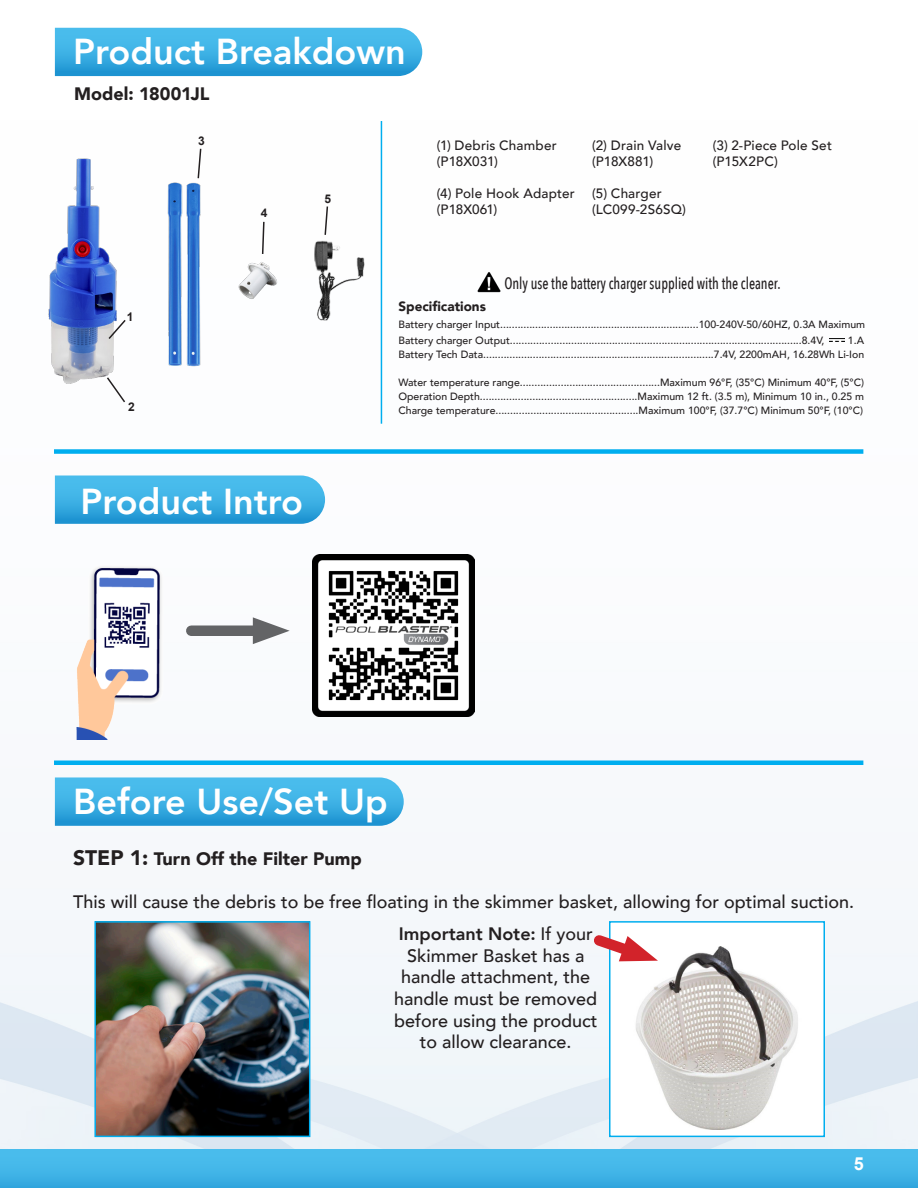
<style>
.page{position:relative;width:918px;height:1188px;background:#fff}
.page>*{position:absolute;margin:0;border:0;box-sizing:border-box;transform-origin:0 0}
.t1{font:800 36px "Avenir";color:#fff}
.t2{font:500 18px/21.6px "Avenir";color:#231f20;text-align:center}
.t3{font:900 18px "Avenir";color:#231f20}
.t4{font:700 18px "Arial";color:#fff}
.t5{font:500 16.5px "Avenir Next Condensed";color:#231f20;scale:.85 1}
.t6{font:500 13.5px "Avenir";letter-spacing:.015em;color:#231f20}
.t7{font:900 13.5px "Avenir";color:#231f20}
.t8{font:700 12px "Arial";color:#231f20}
.t9{font:500 10.5px "Avenir";color:#231f20}
.s1{font-size:21px}
.s2{font-weight:800}
</style>
<div class="page">
<img style="left:0;top:27px;width:918px;height:1122px">
<div style="left:0;top:1149px;width:918px;height:39px;background:linear-gradient(to bottom,#4ec1ef,#35a9e0)"></div>
<img style="left:32px;top:152px;width:348px;height:239px">
<svg style="left:107px;top:318px;width:20px;height:23px"></svg>
<svg style="left:105px;top:376px;width:22px;height:28px"></svg>
<svg style="left:261px;top:220px;width:4px;height:36px"></svg>
<svg style="left:324px;top:205px;width:5px;height:31px"></svg>
<svg style="left:197px;top:147px;width:5px;height:33px"></svg>
<hr style="left:381px;top:121px;width:1px;height:303px;background:#00aeef">
<svg style="left:55px;top:28px;width:367px;height:48px;background:#3baee2"></svg>
<div style="left:54px;top:449px;width:809px;height:5px;background:#00aeef"></div>
<hr style="left:54px;top:761px;width:809px;height:4px;background:#00aeef">
<img style="left:312px;top:554px;width:162px;height:162px">
<img style="left:58px;top:550px;width:117px;height:189px">
<svg style="left:55px;top:476px;width:270px;height:48px;background:#3caee2"></svg>
<div style="left:191px;top:626px;width:77px;height:10px;background:#636466"></div>
<svg style="left:253px;top:617px;width:37px;height:27px"></svg>
<svg style="left:55px;top:777px;width:349px;height:49px;background:#3eafe3"></svg>
<img style="left:97px;top:924px;width:210px;height:210px">
<div style="left:94px;top:921px;width:216px;height:216px;border:2px solid #00aeef"></div>
<div style="left:610px;top:922px;width:214px;height:214px;background:#fff"></div>
<img style="left:636px;top:946px;width:162px;height:184px">
<div style="left:609px;top:921px;width:216px;height:216px;border:2px solid #00aeef"></div>
<svg style="left:586px;top:927px;width:72px;height:40px"></svg>
<img style="left:830px;top:339px;width:14px;height:3px">
<img style="left:478px;top:270px;width:23px;height:24px">
<p class="t1" style="left:73px;top:24px;width:334px">Product Breakdown</p>
<p class="t3" style="left:74px;top:78px;width:137px">Model: 18001JL</p>
<p class="t8" style="left:198px;top:132px;width:8px">3</p>
<p class="t8" style="left:261px;top:204px;width:8px">4</p>
<p class="t8" style="left:324px;top:190px;width:8px">5</p>
<p class="t8" style="left:127px;top:308px;width:8px">1</p>
<p class="t8" style="left:128px;top:398px;width:8px">2</p>
<p class="t1" style="left:81px;top:473px;width:224px">Product Intro</p>
<p class="t6" style="left:437px;top:134px;width:122px">(1) Debris Chamber</p>
<p class="t6" style="left:437px;top:150px;width:62px">(P18X031)</p>
<p class="t6" style="left:437px;top:182px;width:140px">(4) Pole Hook Adapter</p>
<p class="t6" style="left:437px;top:198px;width:62px">(P18X061)</p>
<p class="t6" style="left:592px;top:134px;width:91px">(2) Drain Valve</p>
<p class="t6" style="left:592px;top:150px;width:63px">(P18X881)</p>
<p class="t6" style="left:592px;top:182px;width:71px">(5) Charger</p>
<p class="t6" style="left:592px;top:198px;width:95px">(LC099-2S6SQ)</p>
<p class="t6" style="left:713px;top:134px;width:121px">(3) 2-Piece Pole Set</p>
<p class="t6" style="left:713px;top:150px;width:67px">(P15X2PC)</p>
<p class="t5" style="left:504px;top:273px;width:327px">Only use the battery charger supplied with the cleaner.</p>
<p class="t7" style="left:398px;top:295px;width:89px">Specifications</p>
<p class="t9" style="left:398px;top:331px;width:428px">Battery charger Output....................................................................................................8.4V,</p>
<p class="t9" style="left:848px;top:331px;width:18px">1.A</p>
<p class="t9" style="left:398px;top:345px;width:467px">Battery Tech Data...............................................................................7.4V, 2200mAH, 16.28Wh Li-Ion</p>
<p class="t9" style="left:398px;top:373px;width:467px">Water temperature range................................................Maximum 96°F, (35°C) Minimum 40°F, (5°C)</p>
<p class="t9" style="left:398px;top:387px;width:467px">Operation Depth......................................................Maximum 12 ft. (3.5 m), Minimum 10 in., 0.25 m</p>
<p class="t9" style="left:398px;top:401px;width:466px">Charge temperature.................................................Maximum 100°F, (37.7°C) Minimum 50°F, (10°C)</p>
<p class="t9" style="left:398px;top:316px;width:468px">Battery charger Input....................................................................100-240V-50/60HZ, 0.3A Maximum</p>
<p class="t1" style="left:73px;top:774px;width:316px">Before Use/Set Up</p>
<p class="t3" style="left:73px;top:843px;width:290px"><span class="s1">STEP 1:</span> Turn Off the Filter Pump</p>
<p class="t2" style="left:73px;top:890px;width:783px">This will cause the debris to be free floating in the skimmer basket, allowing for optimal suction.</p>
<p class="t2" style="left:394px;top:922px;width:205px"><span class="s2">Important Note:</span> If your<br>Skimmer Basket has a handle attachment, the handle must be removed before using the product to allow clearance.</p>
<h2 class="t4" style="left:854px;top:1151px;width:12px">5</h2>
</div>
